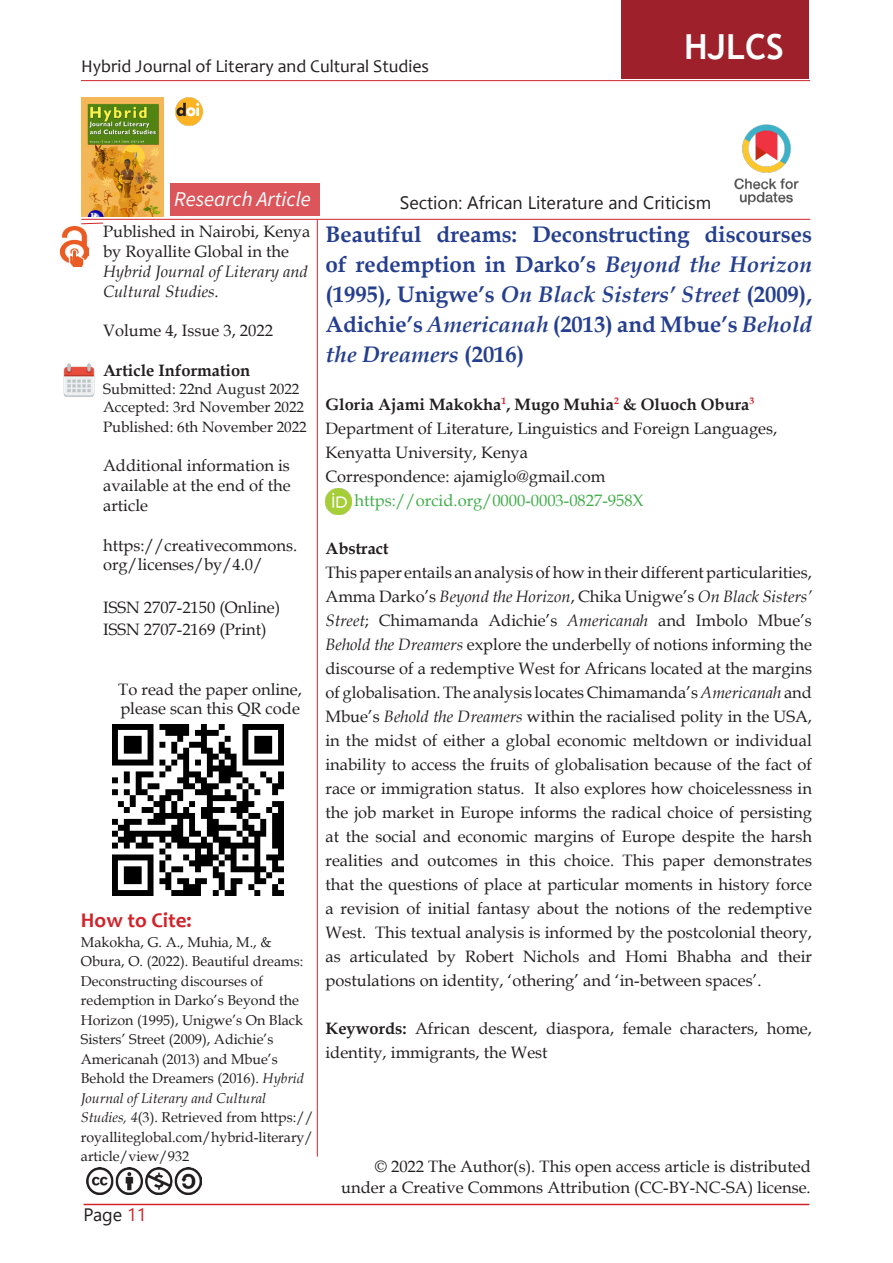
<style>
.page{position:relative;width:893px;height:1263px;background:#fff}
.page>*{position:absolute;margin:0;border:0;box-sizing:border-box;transform-origin:0 0}
.t1{font:700 34.5px "Trebuchet MS";color:#fff}
.t2{font:700 22.5px/30px "Book Antiqua";color:#253f8e;text-align:justify}
.t3{font:italic 21px "Source Sans Variable";letter-spacing:.02em;color:#fff}
.t4{font:700 21px "Candara";color:#d1232a}
.t5{font:18px "Candara";color:#231f20}
.t6{font:18px "Gadugi";color:#231f20}
.t7{font:18px "Segoe UI";color:#231f20}
.t8{font:16.5px/24px "Book Antiqua";color:#231f20}
.t9{font:italic 16.5px/19.8px "Book Antiqua";color:#231f20}
.t10{font:16.5px "Book Antiqua";color:#40ae49}
.t11{font:700 16.5px "Book Antiqua";color:#231f20}
.t12{font:15px/18px "Book Antiqua";color:#231f20}
.t13{font:14.25px/19.5px "Book Antiqua";color:#231f20}
.s1{font-style:normal}
.s2{font-style:italic}
.s3{color:#d1232a}
.s4{font-weight:700}
</style>
<div class="page">
<hr style="left:84px;top:1204px;width:725px;height:1px;background:#d1232a">
<hr style="left:81px;top:80px;width:729px;height:1px;background:#d1232a">
<img style="left:63px;top:363px;width:32px;height:34px">
<img style="left:734px;top:124px;width:65px;height:81px">
<img style="left:61px;top:227px;width:27px;height:40px">
<img style="left:81px;top:98px;width:83px;height:119px">
<div style="left:622px;top:0;width:187px;height:78px;background:#9d202a"></div>
<hr style="left:317px;top:219px;width:1px;height:937px;background:#d1232a">
<div style="left:170px;top:183px;width:149px;height:33px;background:#db555b"></div>
<img style="left:87px;top:1167px;width:114px;height:28px">
<img style="left:175px;top:98px;width:28px;height:27px">
<hr style="left:81px;top:219px;width:729px;height:1px;background:#d1232a">
<svg style="left:81px;top:223px;width:23px;height:1px"></svg>
<img style="left:325px;top:489px;width:26px;height:26px">
<img style="left:113px;top:724px;width:171px;height:171px">
<p class="t5" style="left:81px;top:55px;width:350px">Hybrid Journal of Literary and Cultural Studies</p>
<h1 class="t1" style="left:684px;top:25px;width:101px">HJLCS</h1>
<p class="t3" style="left:174px;top:186px;width:138px">Research Article</p>
<p class="t8" style="left:103px;top:221px;width:209px;line-height:19.8px">Published in Nairobi, Kenya by Royallite Global in the</p>
<p class="t9" style="left:103px;top:261px;width:206px">Hybrid Journal of Literary and<br>Cultural Studies<span class="s1">.</span></p>
<p class="t8" style="left:103px;top:318px;width:171px">Volume 4, Issue 3, 2022</p>
<p class="t11" style="left:103px;top:359px;width:149px">Article Information</p>
<p class="t12" style="left:103px;top:379px;width:202px">Submitted: 22nd August 2022<br>Accepted: 3rd November 2022</p>
<p class="t12" style="left:103px;top:417px;width:205px">Published: 6th November 2022</p>
<p class="t8" style="left:103px;top:455px;width:189px;line-height:19.8px;text-align:justify">Additional information is available at the end of the article</p>
<p class="t8" style="left:103px;top:535px;width:196px;line-height:19.8px">https://creativecommons. org/licenses/by/4.0/</p>
<p class="t8" style="left:103px;top:595px;width:179px;line-height:22.5px">ISSN 2707-2150 (Online)<br>ISSN 2707-2169 (Print)</p>
<p class="t8" style="left:118px;top:679px;width:185px;line-height:19.8px">To read the paper online, please scan this QR code</p>
<p class="t4" style="left:81px;top:907px;width:112px">How to Cite:</p>
<p class="t13" style="left:81px;top:932px;width:234px">Makokha, G. A., Muhia, M., &amp; Obura, O. (2022). Beautiful dreams:<br>Deconstructing discourses of redemption in Darko’s Beyond the Horizon (1995), Unigwe’s On Black Sisters’ Street (2009), Adichie’s Americanah (2013) and Mbue’s Behold the Dreamers (2016). <span class="s2">Hybrid Journal of Literary and Cultural Studies, 4</span>(3). Retrieved from https:// royalliteglobal.com/hybrid-literary/ article/view/932</p>
<p class="t7" style="left:84px;top:1198px;width:64px">Page <span class="s3">11</span></p>
<p class="t6" style="left:400px;top:192px;width:313px">Section: African Literature and Criticism</p>
<h2 class="t2" style="left:325px;top:219px;width:488px">Beautiful dreams: Deconstructing discourses of redemption in Darko’s <span class="s2">Beyond the Horizon </span>(1995), Unigwe’s <span class="s2">On Black Sisters’ Street</span> (2009), Adichie’s <span class="s2">Americanah</span> (2013) and Mbue’s <span class="s2">Behold the Dreamers</span> (2016)</h2>
<p class="t8" style="left:325px;top:392px;width:453px"><span class="s4">Gloria Ajami Makokha</span><sup>1</sup><span class="s4">, Mugo Muhia</span><sup>2</sup> <span class="s4">&amp; Oluoch Obura</span><sup>3<br></sup>Department of Literature, Linguistics and Foreign Languages, Kenyatta University, Kenya<br>Correspondence: ajamiglo@gmail.com</p>
<p class="t10" style="left:354px;top:489px;width:291px">https://orcid.org/0000-0003-0827-958X</p>
<p class="t11" style="left:325px;top:537px;width:65px">Abstract</p>
<p class="t8" style="left:325px;top:560px;width:488px;text-align:justify">This paper entails an analysis of how in their different particularities, Amma Darko’s <span class="s2">Beyond the Horizon</span>, Chika Unigwe’s <span class="s2">On Black Sisters’ Street</span>; Chimamanda Adichie’s <span class="s2">Americanah</span> and Imbolo Mbue’s <span class="s2">Behold the Dreamers</span> explore the underbelly of notions informing the discourse of a redemptive West for Africans located at the margins of globalisation. The analysis locates Chimamanda’s <span class="s2">Americanah</span> and Mbue’s <span class="s2">Behold the Dreamers</span> within the racialised polity in the USA, in the midst of either a global economic meltdown or individual inability to access the fruits of globalisation because of the fact of race or immigration status. It also explores how choicelessness in the job market in Europe informs the radical choice of persisting at the social and economic margins of Europe despite the harsh realities and outcomes in this choice. This paper demonstrates that the questions of place at particular moments in history force a revision of initial fantasy about the notions of the redemptive West. This textual analysis is informed by the postcolonial theory, as articulated by Robert Nichols and Homi Bhabha and their postulations on identity, ‘othering’ and ‘in-between spaces’.</p>
<p class="t8" style="left:325px;top:1016px;width:488px"><span class="s4">Keywords:</span> African descent, diaspora, female characters, home, identity, immigrants, the West</p>
<p class="t8" style="left:341px;top:1156px;width:471px;line-height:21px;text-align:right">© 2022 The Author(s). This open access article is distributed under a Creative Commons Attribution (CC-BY-NC-SA) license.</p>
</div>
